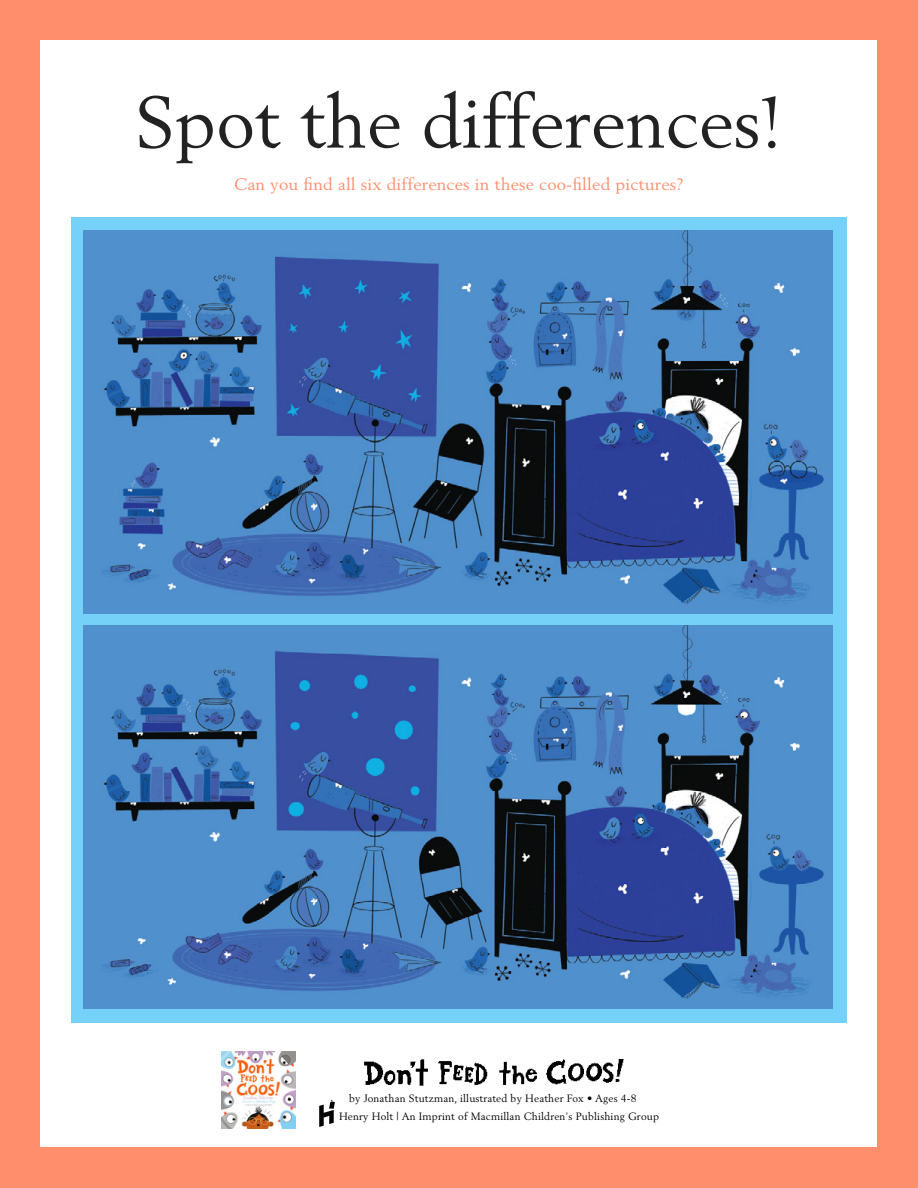
<style>
.page{position:relative;width:918px;height:1188px;background:#ff8e6c}
.page>*{position:absolute;margin:0;border:0;box-sizing:border-box;transform-origin:0 0}
.t1{font:72px "Berling LT Std";color:#222}
.t2{font:16.5px "Berling LT Std";letter-spacing:.01em;color:#ff8e6c;scale:1.05 1}
.t3{font:10.5px/18px "Berling LT Std";letter-spacing:.015em;color:#000}
</style>
<div class="page">
<div style="left:40px;top:40px;width:838px;height:1108px;background:#fff"></div>
<div style="left:71px;top:217px;width:775px;height:806px;background:#75d1f7"></div>
<svg style="left:319px;top:1100px;width:16px;height:27px"></svg>
<img style="left:84px;top:626px;width:748px;height:382px">
<img style="left:84px;top:231px;width:748px;height:382px">
<h1 class="t1" style="left:135px;top:78px;width:649px">Spot the differences!</h1>
<h2 class="t2" style="left:234px;top:174px;width:430px">Can you find all six differences in these coo-filled pictures?</h2>
<p class="t3" style="left:339px;top:1089px;width:322px;text-indent:10px">by Jonathan Stutzman, illustrated by Heather Fox • Ages 4-8<br>Henry Holt | An Imprint of Macmillan Children’s Publishing Group</p>
<p class="t3" style="left:626px;top:1089px;width:7px">–</p>
</div>
